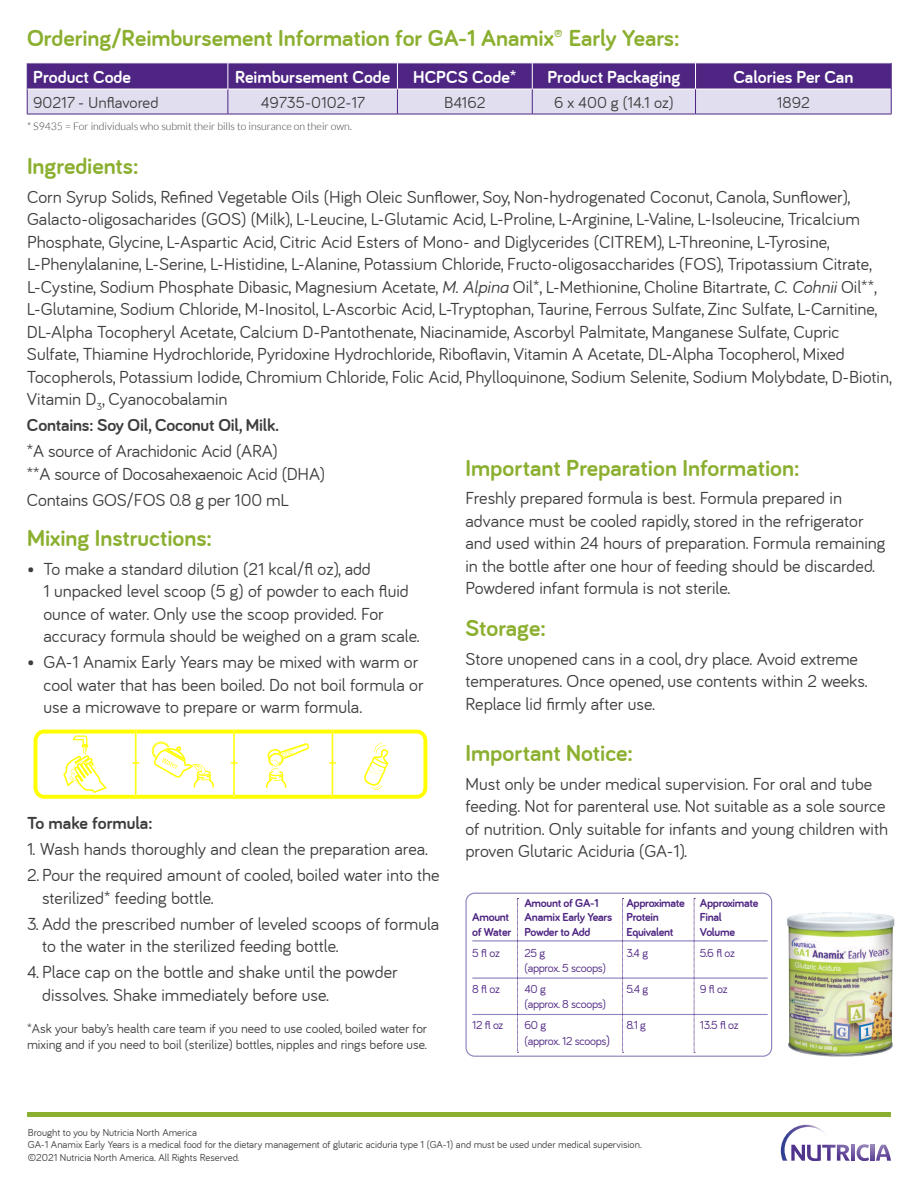
<style>
.page{position:relative;width:918px;height:1188px;background:#fff}
.page>*{position:absolute;margin:0;border:0;box-sizing:border-box;transform-origin:0 0}
.t1{font:700 24px "Bariol";color:#8baf2f}
.t2{font:18px/22.5px "Bariol";color:#3e3e3f}
.t3{font:700 18px "Bariol";color:#fff}
.t4{font:700 18px "Bariol";letter-spacing:-.01em;color:#3e3e3f}
.t5{font:16.5px "Bariol";color:#3e3e3f}
.t6{font:13.5px/16.2px "Bariol";color:#3e3e3f}
.t7{font:12px "Bariol";letter-spacing:-.025em;color:#4e2582}
.t8{font:700 12px "Bariol";letter-spacing:-.025em;color:#4e2582}
.t9{font:10.5px/12.6px "Bariol";color:#3e3e3f}
.t10{font:300 10.5px "Lato";color:#3e3e3f}
.s1{font-style:italic}
.s2{font-size:13.2px}
</style>
<div class="page">
<img style="left:752px;top:907px;width:143px;height:150px">
<div style="left:27px;top:1112px;width:864px;height:5px;background:#8baf2f"></div>
<img style="left:830px;top:1145px;width:25px;height:16px">
<img style="left:871px;top:1145px;width:3px;height:16px">
<img style="left:876px;top:1145px;width:15px;height:16px">
<img style="left:857px;top:1144px;width:12px;height:17px">
<img style="left:781px;top:1125px;width:49px;height:36px">
<hr style="left:27px;top:114px;width:201px;height:1px;background:#4e2582">
<hr style="left:228px;top:114px;width:169px;height:1px;background:#4e2582">
<hr style="left:397px;top:114px;width:135px;height:1px;background:#4e2582">
<hr style="left:532px;top:114px;width:164px;height:1px;background:#4e2582">
<hr style="left:696px;top:114px;width:195px;height:1px;background:#4e2582">
<svg style="left:27px;top:63px;width:865px;height:51px;background:#9883b9"></svg>
<hr style="left:27px;top:89px;width:201px;height:1px;background:#fff">
<hr style="left:472px;top:940px;width:296px;height:1px;background:#9183bd">
<hr style="left:472px;top:978px;width:296px;height:1px;background:#9183bd">
<hr style="left:472px;top:1014px;width:296px;height:1px;background:#9183bd">
<div style="left:465px;top:893px;width:307px;height:164px;border:1px solid #9183bd;border-radius:9px"></div>
<svg style="left:517px;top:898px;width:2px;height:155px"></svg>
<svg style="left:622px;top:898px;width:2px;height:155px"></svg>
<svg style="left:694px;top:898px;width:1px;height:155px"></svg>
<svg style="left:34px;top:730px;width:393px;height:69px"></svg>
<h1 class="t1" style="left:27px;top:28px;width:654px">Ordering/Reimbursement Information for GA-1 Anamix® Early Years:</h1>
<p class="t3" style="left:33px;top:70px;width:99px">Product Code</p>
<p class="t3" style="left:235px;top:70px;width:157px">Reimbursement Code</p>
<p class="t3" style="left:413px;top:70px;width:105px">HCPCS Code*</p>
<p class="t3" style="left:547px;top:70px;width:135px">Product Packaging</p>
<p class="t3" style="left:733px;top:70px;width:122px">Calories Per Can</p>
<p class="t5" style="left:33px;top:93px;width:127px">90217 - Un昀氀avored</p>
<p class="t5" style="left:261px;top:96px;width:106px">49735-0102-17</p>
<p class="t5" style="left:444px;top:96px;width:43px">B4162</p>
<p class="t5" style="left:554px;top:96px;width:121px">6 x 400 g (14.1 oz)</p>
<p class="t5" style="left:777px;top:96px;width:35px">1892</p>
<p class="t10" style="left:27px;top:121px;width:326px">* S9435 = For individuals who submit their bills to insurance on their own.</p>
<h1 class="t1" style="left:27px;top:156px;width:113px">Ingredients:</h1>
<p class="t2" style="left:27px;top:186px;width:867px">Corn Syrup Solids, Re昀椀ned Vegetable Oils (High Oleic Sun昀氀ower, Soy, Non-hydrogenated Coconut, Canola, Sun昀氀ower), Galacto-oligosacharides (GOS) (Milk), L-Leucine, L-Glutamic Acid, L-Proline, L-Arginine, L-Valine, L-Isoleucine, Tricalcium Phosphate, Glycine, L-Aspartic Acid, Citric Acid Esters of Mono- and Diglycerides (CITREM), L-Threonine, L-Tyrosine, L-Phenylalanine, L-Serine, L-Histidine, L-Alanine, Potassium Chloride, Fructo-oligosaccharides (FOS), Tripotassium Citrate, L-Cystine, Sodium Phosphate Dibasic, Magnesium Acetate, <span class="s1">M. Alpina</span> Oil*, L-Methionine, Choline Bitartrate, <span class="s1">C. Cohnii</span> Oil**, L-Glutamine, Sodium Chloride, M-Inositol, L-Ascorbic Acid, L-Tryptophan, Taurine, Ferrous Sulfate, Zinc Sulfate, L-Carnitine, DL-Alpha Tocopheryl Acetate, Calcium D-Pantothenate, Niacinamide, Ascorbyl Palmitate, Manganese Sulfate, Cupric Sulfate, Thiamine Hydrochloride, Pyridoxine Hydrochloride, Ribo昀氀avin, Vitamin A Acetate, DL-Alpha Tocopherol, Mixed Tocopherols, Potassium Iodide, Chromium Chloride, Folic Acid, Phylloquinone, Sodium Selenite, Sodium Molybdate, D-Biotin, Vitamin D<sub>3</sub>, Cyanocobalamin</p>
<p class="t4" style="left:27px;top:418px;width:254px">Contains: Soy Oil, Coconut Oil, Milk.</p>
<p class="t2" style="left:27px;top:441px;width:300px">*A source of Arachidonic Acid (ARA)<br>**A source of Docosahexaenoic Acid (DHA)</p>
<p class="t2" style="left:27px;top:490px;width:264px">Contains GOS/FOS 0.8 g per 100 mL</p>
<h1 class="t1" style="left:465px;top:458px;width:335px">Important Preparation Information:</h1>
<p class="t2" style="left:465px;top:488px;width:422px">Freshly prepared formula is best. Formula prepared in advance must be cooled rapidly, stored in the refrigerator and used within 24 hours of preparation. Formula remaining in the bottle after one hour of feeding should be discarded.<br>Powdered infant formula is not sterile.</p>
<h1 class="t1" style="left:27px;top:528px;width:186px">Mixing Instructions:</h1>
<p class="t2" style="left:44px;top:558px;width:378px;text-indent:-16px">• To make a standard dilution (21 kcal/昀氀 oz), add<br>1 unpacked level scoop (5 g) of powder to each 昀氀uid ounce of water. Only use the scoop provided. For accuracy formula should be weighed on a gram scale.</p>
<p class="t2" style="left:44px;top:652px;width:382px;text-indent:-16px">• GA-1 Anamix Early Years may be mixed with warm or cool water that has been boiled. Do not boil formula or use a microwave to prepare or warm formula.</p>
<h1 class="t1" style="left:465px;top:618px;width:82px">Storage:</h1>
<p class="t2" style="left:465px;top:648px;width:404px">Store unopened cans in a cool, dry place. Avoid extreme temperatures. Once opened, use contents within 2 weeks.<br>Replace lid 昀椀rmly after use.</p>
<p class="t4" style="left:27px;top:816px;width:127px">To make formula:</p>
<p class="t2" style="left:27px;top:839px;width:403px">1. Wash hands thoroughly and clean the preparation area.</p>
<p class="t2" style="left:42px;top:865px;width:399px;text-indent:-15px">2. Pour the required amount of cooled, boiled water into the sterilized* feeding bottle.</p>
<p class="t2" style="left:42px;top:913px;width:399px;text-indent:-15px">3. Add the prescribed number of leveled scoops of formula to the water in the sterilized feeding bottle.</p>
<p class="t2" style="left:42px;top:962px;width:357px;text-indent:-15px">4. Place cap on the bottle and shake until the powder dissolves. Shake immediately before use.</p>
<p class="t6" style="left:27px;top:1020px;width:402px">*Ask your baby’s health care team if you need to use cooled, boiled water for mixing and if you need to boil (sterilize) bottles, nipples and rings before use.</p>
<h1 class="t1" style="left:465px;top:743px;width:169px">Important Notice:</h1>
<p class="t2" style="left:465px;top:774px;width:424px">Must only be under medical supervision. For oral and tube feeding. Not for parenteral use. Not suitable as a sole source of nutrition. Only suitable for infants and young children with proven Glutaric Aciduria (GA-1).</p>
<p class="t8" style="left:524px;top:898px;width:76px">Amount of GA-1</p>
<p class="t8" style="left:626px;top:898px;width:60px">Approximate</p>
<p class="t8" style="left:700px;top:898px;width:60px">Approximate</p>
<p class="t8" style="left:472px;top:912px;width:38px">Amount</p>
<p class="t8" style="left:524px;top:912px;width:136px">Anamix Early Years Protein</p>
<p class="t8" style="left:700px;top:912px;width:23px">Final</p>
<p class="t8" style="left:472px;top:927px;width:120px">of Water Powder to Add</p>
<p class="t8" style="left:626px;top:927px;width:49px">Equivalent</p>
<p class="t8" style="left:700px;top:927px;width:37px">Volume</p>
<p class="t7" style="left:472px;top:946px;width:29px">5 昀氀 oz</p>
<p class="t7" style="left:524px;top:946px;width:22px">25 g</p>
<p class="t7" style="left:626px;top:946px;width:23px">3.4 g</p>
<p class="t7" style="left:700px;top:946px;width:37px">5.6 昀氀 oz</p>
<p class="t7" style="left:524px;top:963px;width:83px">(approx. 5 scoops)</p>
<p class="t7" style="left:472px;top:982px;width:29px">8 昀氀 oz</p>
<p class="t7" style="left:524px;top:982px;width:23px">40 g</p>
<p class="t7" style="left:626px;top:982px;width:23px">5.4 g</p>
<p class="t7" style="left:700px;top:982px;width:29px">9 昀氀 oz</p>
<p class="t7" style="left:524px;top:999px;width:83px">(approx. 8 scoops)</p>
<p class="t7" style="left:472px;top:1019px;width:33px">12 昀氀 oz</p>
<p class="t7" style="left:524px;top:1019px;width:23px">60 g</p>
<p class="t7" style="left:626px;top:1019px;width:21px">8.1 g</p>
<p class="t7" style="left:700px;top:1019px;width:40px">13.5 昀氀 oz</p>
<p class="t7" style="left:524px;top:1036px;width:87px">(approx. 12 scoops<span class="s2">)</span></p>
<p class="t9" style="left:28px;top:1127px;width:615px">Brought to you by Nutricia North America<br>GA-1 Anamix Early Years is a medical food for the dietary management of glutaric aciduria type 1 (GA-1) and must be used under medical supervision. ©2021 Nutricia North America. All Rights Reserved.</p>
</div>
